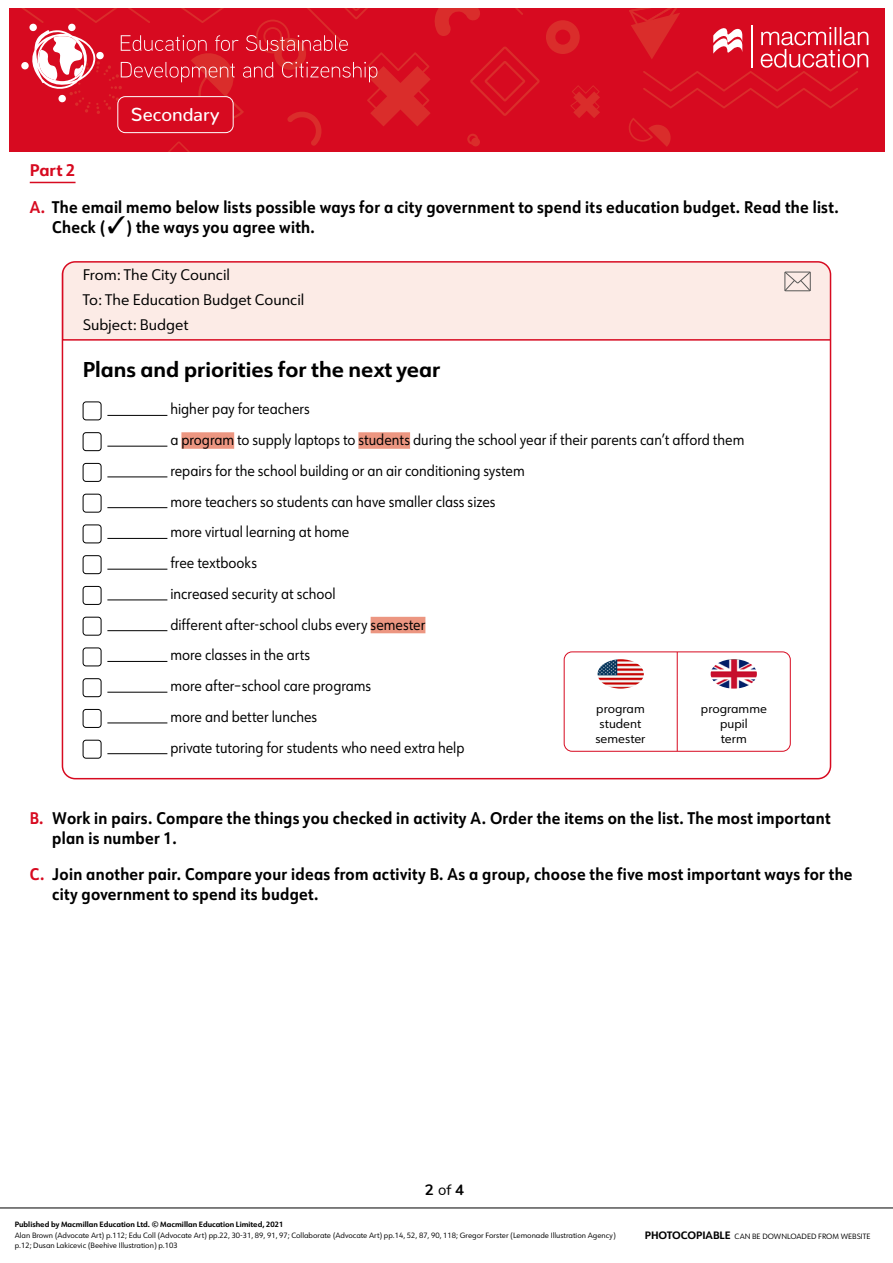
<style>
.page{position:relative;width:893px;height:1263px;background:#fff}
.page>*{position:absolute;margin:0;border:0;box-sizing:border-box;transform-origin:0 0}
.No_Spacing{font:700 21px "URW Form";color:#000}
.t1{font:500 18.6px "Nunito";color:#fff}
.WS__Rubric{font:700 16.5px/19.5px "URW Form";letter-spacing:.02em;color:#000;scale:.9 1}
.Ws__Subhead{font:700 16.5px "URW Form";color:#d70a20}
.WS__Box_Text{font:15px "URW Form";color:#000;scale:.9 1}
._00_Realia_Text{font:15px "URW Form";color:#000}
.t2{font:700 15px "Nunito";color:#000}
.t3{font:12.45px/14.9px "URW Form";color:#000;text-align:center}
.t4{font:7.5px/10.5px "URW Form";color:#000}
.t5{font:700 7.5px "URW Form";color:#000}
.t6{font:7.5px "URW Form";color:#000}
.s1{color:#d70a20}
.s2{font-weight:400}
.s3{font-weight:700;font-size:10.5px}
</style>
<div class="page">
<div style="left:9px;top:9px;width:876px;height:143px;background:#d70a20"></div>
<svg style="left:546px;top:9px;width:322px;height:138px"></svg>
<svg style="left:21px;top:9px;width:519px;height:143px"></svg>
<div style="left:118px;top:97px;width:115px;height:36px;background:#d70a20;border-radius:8px"></div>
<div style="left:117px;top:96px;width:117px;height:37px;border:1px solid #fff;border-radius:8px"></div>
<hr style="left:0;top:1208px;width:893px;height:1px;background:#000">
<hr style="left:30px;top:182px;width:46px;height:1px;background:#d70a20">
<div style="left:62px;top:262px;width:768px;height:79px;background:#fcebe6"></div>
<div style="left:181px;top:432px;width:53px;height:17px;background:#ec9681"></div>
<div style="left:358px;top:432px;width:52px;height:17px;background:#ec9681"></div>
<div style="left:371px;top:617px;width:54px;height:16px;background:#ec9681"></div>
<div style="left:83px;top:401px;width:18px;height:19px;border:1px solid #000;border-radius:3px"></div>
<hr style="left:107px;top:415px;width:60px;height:1px;background:#000">
<div style="left:83px;top:432px;width:18px;height:19px;border:1px solid #000;border-radius:3px"></div>
<hr style="left:107px;top:446px;width:60px;height:1px;background:#000">
<div style="left:83px;top:463px;width:18px;height:19px;border:1px solid #000;border-radius:3px"></div>
<hr style="left:107px;top:476px;width:60px;height:1px;background:#000">
<div style="left:83px;top:494px;width:18px;height:18px;border:1px solid #000;border-radius:3px"></div>
<hr style="left:107px;top:507px;width:60px;height:1px;background:#000">
<div style="left:83px;top:524px;width:18px;height:19px;border:1px solid #000;border-radius:3px"></div>
<hr style="left:107px;top:538px;width:60px;height:1px;background:#000">
<div style="left:83px;top:555px;width:18px;height:19px;border:1px solid #000;border-radius:3px"></div>
<hr style="left:107px;top:569px;width:60px;height:1px;background:#000">
<div style="left:83px;top:586px;width:18px;height:19px;border:1px solid #000;border-radius:3px"></div>
<hr style="left:107px;top:599px;width:60px;height:1px;background:#000">
<div style="left:83px;top:617px;width:18px;height:18px;border:1px solid #000;border-radius:3px"></div>
<hr style="left:107px;top:630px;width:60px;height:1px;background:#000">
<div style="left:83px;top:647px;width:18px;height:19px;border:1px solid #000;border-radius:3px"></div>
<hr style="left:107px;top:661px;width:60px;height:1px;background:#000">
<div style="left:83px;top:678px;width:18px;height:19px;border:1px solid #000;border-radius:3px"></div>
<hr style="left:107px;top:692px;width:60px;height:1px;background:#000">
<div style="left:83px;top:709px;width:18px;height:19px;border:1px solid #000;border-radius:3px"></div>
<hr style="left:107px;top:722px;width:60px;height:1px;background:#000">
<div style="left:83px;top:740px;width:18px;height:18px;border:1px solid #000;border-radius:3px"></div>
<hr style="left:107px;top:753px;width:60px;height:1px;background:#000">
<svg style="left:784px;top:271px;width:27px;height:21px"></svg>
<hr style="left:677px;top:652px;width:1px;height:44px;background:#d70a20">
<hr style="left:677px;top:696px;width:1px;height:55px;background:#d70a20">
<img style="left:598px;top:659px;width:46px;height:30px">
<img style="left:711px;top:659px;width:46px;height:30px">
<div style="left:564px;top:651px;width:227px;height:101px;border:1px solid #d70a20;border-radius:8px"></div>
<p class="t1" style="left:131px;top:98px;width:90px">Secondary</p>
<p class="Ws__Subhead" style="left:30px;top:158px;width:47px">Part 2</p>
<p class="WS__Rubric" style="left:52px;top:197px;width:875px;text-indent:-22px"><span class="s1">A.</span> The email memo below lists possible ways for a city government to spend its education budget. Read the list.<br>Check (</p>
<p class="WS__Rubric" style="left:126px;top:216px;width:211px">) the ways you agree with.</p>
<p class="_00_Realia_Text" style="left:83px;top:264px;width:149px">From: The City Council</p>
<p class="_00_Realia_Text" style="left:83px;top:289px;width:223px">To: The Education Budget Council</p>
<p class="_00_Realia_Text" style="left:83px;top:314px;width:107px">Subject: Budget</p>
<p class="No_Spacing" style="left:83px;top:355px;width:359px">Plans and priorities for the next year</p>
<p class="WS__Box_Text" style="left:170px;top:399px;width:157px">higher pay for teachers</p>
<p class="WS__Box_Text" style="left:170px;top:430px;width:639px">a program to supply laptops to students during the school year if their parents can’t afford them</p>
<p class="WS__Box_Text" style="left:170px;top:460px;width:395px">repairs for the school building or an air conditioning system</p>
<p class="WS__Box_Text" style="left:170px;top:491px;width:363px">more teachers so students can have smaller class sizes</p>
<p class="WS__Box_Text" style="left:170px;top:522px;width:200px">more virtual learning at home</p>
<p class="WS__Box_Text" style="left:170px;top:553px;width:98px">free textbooks</p>
<p class="WS__Box_Text" style="left:170px;top:583px;width:185px">increased security at school</p>
<p class="WS__Box_Text" style="left:170px;top:614px;width:285px">different after-school clubs every semester</p>
<p class="WS__Box_Text" style="left:170px;top:645px;width:157px">more classes in the arts</p>
<p class="WS__Box_Text" style="left:170px;top:676px;width:225px">more after–school care programs</p>
<p class="WS__Box_Text" style="left:170px;top:706px;width:165px">more and better lunches</p>
<p class="WS__Box_Text" style="left:170px;top:737px;width:328px">private tutoring for students who need extra help</p>
<p class="t3" style="left:595px;top:701px;width:52px">program student semester</p>
<p class="t3" style="left:701px;top:701px;width:68px">programme pupil<br>term</p>
<p class="WS__Rubric" style="left:52px;top:808px;width:866px;text-indent:-22px"><span class="s1">B.</span> Work in pairs. Compare the things you checked in activity A. Order the items on the list. The most important plan is number 1.</p>
<p class="WS__Rubric" style="left:52px;top:864px;width:891px;text-indent:-22px"><span class="s1">C.</span> Join another pair. Compare your ideas from activity B. As a group, choose the five most important ways for the city government to spend its budget.</p>
<p class="t2" style="left:425px;top:1179px;width:41px">2 <span class="s2">of</span> 4</p>
<p class="t5" style="left:15px;top:1219px;width:270px">Published by Macmillan Education Ltd. © Macmillan Education Limited, 2021</p>
<p class="t4" style="left:15px;top:1230px;width:602px">Alan Brown (Advocate Art) p.112; Edu Coll (Advocate Art) pp.22, 30-31, 89, 91, 97; Collaborate (Advocate Art) pp.14, 52, 87, 90, 118; Gregor Forster (Lemonade Illustration Agency) p.12; Dusan Lakicevic (Beehive Illustration) p.103</p>
<p class="t6" style="left:645px;top:1231px;width:227px"><span class="s3">PHOTOCOPIABLE</span> CAN BE DOWNLOADED FROM WEBSITE</p>
</div>
